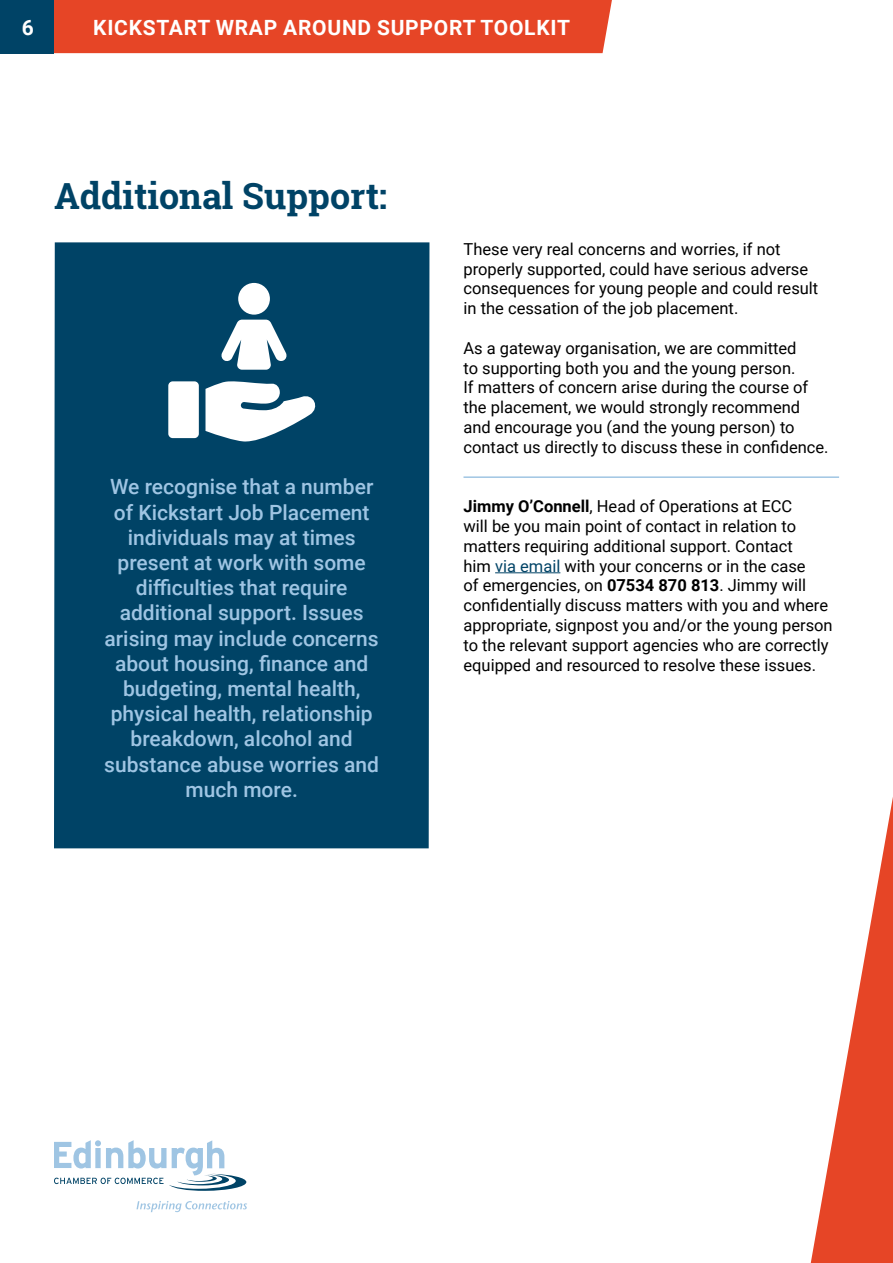
<style>
.page{position:relative;width:893px;height:1263px;background:#fff}
.page>*{position:absolute;margin:0;border:0;box-sizing:border-box;transform-origin:0 0}
.t1{font:700 36px "Roboto Slab";color:#004366}
.t2{font:500 21px/25.2px "Roboto";color:#9fc5e3;text-align:center}
.t3{font:700 21px "Roboto";letter-spacing:.035em;color:#fff}
.t4{font:16.5px/19.8px "Roboto";color:#000}
.s1{font-weight:700}
.s2{color:#004366}
</style>
<div class="page">
<div style="left:53px;top:0;width:559px;height:53px;background:#e64526"></div>
<div style="left:0;top:0;width:53px;height:53px;background:#004366"></div>
<div style="left:54px;top:242px;width:375px;height:606px;background:#004366"></div>
<hr style="left:495px;top:572px;width:65px;height:1px;background:#004366">
<hr style="left:463px;top:476px;width:376px;height:2px;background:#9fc5e3">
<div style="left:238px;top:283px;width:32px;height:32px;background:#fff;border-radius:50%"></div>
<svg style="left:221px;top:320px;width:66px;height:50px"></svg>
<svg style="left:205px;top:381px;width:116px;height:62px"></svg>
<div style="left:168px;top:381px;width:31px;height:57px;background:#fff;border-radius:4px"></div>
<svg style="left:811px;top:797px;width:82px;height:466px"></svg>
<svg style="left:54px;top:1140px;width:192px;height:51px"></svg>
<svg style="left:136px;top:1201px;width:111px;height:11px"></svg>
<p class="t3" style="left:22px;top:13px;width:14px">6</p>
<p class="t3" style="left:93px;top:13px;width:478px">KICKSTART WRAP AROUND SUPPORT TOOLKIT</p>
<h1 class="t1" style="left:54px;top:171px;width:335px">Additional Support:</h1>
<p class="t2" style="left:104px;top:474px;width:276px">We recognise that a number of Kickstart Job Placement individuals may at times present at work with some difficulties that require additional support. Issues arising may include concerns about housing, finance and budgeting, mental health, physical health, relationship breakdown, alcohol and substance abuse worries and much more.</p>
<p class="t4" style="left:463px;top:238px;width:356px">These very real concerns and worries, if not properly supported, could have serious adverse consequences for young people and could result in the cessation of the job placement.</p>
<p class="t4" style="left:463px;top:337px;width:367px">As a gateway organisation, we are committed<br>to supporting both you and the young person.<br>If matters of concern arise during the course of the placement, we would strongly recommend and encourage you (and the young person) to contact us directly to discuss these in confidence.</p>
<p class="t4" style="left:463px;top:496px;width:371px"><span class="s1">Jimmy O’Connell</span>, Head of Operations at ECC<br>will be you main point of contact in relation to matters requiring additional support. Contact<br>him <span class="s2">via email</span> with your concerns or in the case<br>of emergencies, on <span class="s1">07534 870 813</span>. Jimmy will confidentially discuss matters with you and where appropriate, signpost you and/or the young person to the relevant support agencies who are correctly equipped and resourced to resolve these issues.</p>
</div>
